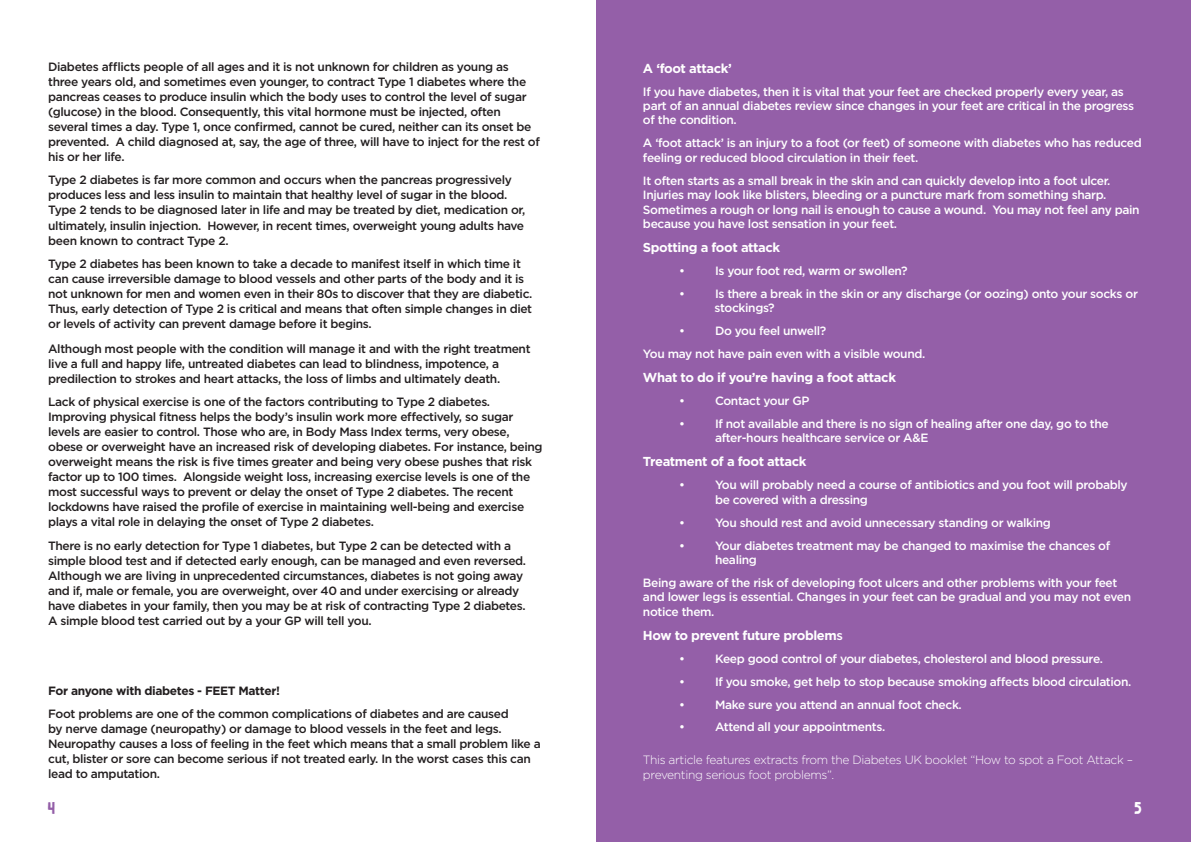
<style>
.page{position:relative;width:1191px;height:842px;background:#fff}
.page>*{position:absolute;margin:0;border:0;box-sizing:border-box;transform-origin:0 0}
.t1{font:17px "Boldoa Mat";color:#945fa8}
.t2{font:17px "Boldoa Mat";color:#fff}
.t3{font:700 13px "Gotham";letter-spacing:-.03em;color:#fff}
.t4{font:500 12px/15px "Gotham";letter-spacing:-.03em;color:#231f20}
.t5{font:500 12px/14.4px "Gotham";letter-spacing:-.03em;color:#fff}
.t6{font:300 12px/14.4px "Gotham";letter-spacing:-.03em;color:#fff}
.t7{font:700 12px "Gotham";letter-spacing:-.03em;color:#231f20}
.s1{font-weight:500}
</style>
<div class="page">
<div style="left:596px;top:0;width:595px;height:842px;background:#945fa8"></div>
<p class="t4" style="left:48px;top:59px;width:493px">Diabetes afflicts people of all ages and it is not unknown for children as young as three years old, and sometimes even younger, to contract Type 1 diabetes where the pancreas ceases to produce insulin which the body uses to control the level of sugar (glucose) in the blood. Consequently, this vital hormone must be injected, often several times a day. Type 1, once confirmed, cannot be cured, neither can its onset be prevented. A child diagnosed at, say, the age of three, will have to inject for the rest of his or her life.</p>
<p class="t4" style="left:48px;top:173px;width:478px">Type 2 diabetes is far more common and occurs when the pancreas progressively produces less and less insulin to maintain that healthy level of sugar in the blood.<br>Type 2 tends to be diagnosed later in life and may be treated by diet, medication or, ultimately, insulin injection. However, in recent times, overweight young adults have been known to contract Type 2.</p>
<p class="t4" style="left:48px;top:256px;width:486px">Type 2 diabetes has been known to take a decade to manifest itself in which time it can cause irreversible damage to blood vessels and other parts of the body and it is not unknown for men and women even in their 80s to discover that they are diabetic.<br>Thus, early detection of Type 2 is critical and means that often simple changes in diet or levels of activity can prevent damage before it begins.</p>
<p class="t4" style="left:48px;top:341px;width:484px">Although most people with the condition will manage it and with the right treatment live a full and happy life, untreated diabetes can lead to blindness, impotence, a predilection to strokes and heart attacks, the loss of limbs and ultimately death.</p>
<p class="t4" style="left:48px;top:394px;width:496px">Lack of physical exercise is one of the factors contributing to Type 2 diabetes.<br>Improving physical fitness helps the body’s insulin work more effectively, so sugar levels are easier to control. Those who are, in Body Mass Index terms, very obese, obese or overweight have an increased risk of developing diabetes. For instance, being overweight means the risk is five times greater and being very obese pushes that risk factor up to 100 times. Alongside weight loss, increasing exercise levels is one of the most successful ways to prevent or delay the onset of Type 2 diabetes. The recent lockdowns have raised the profile of exercise in maintaining well-being and exercise plays a vital role in delaying the onset of Type 2 diabetes.</p>
<p class="t4" style="left:48px;top:538px;width:479px">There is no early detection for Type 1 diabetes, but Type 2 can be detected with a simple blood test and if detected early enough, can be managed and even reversed.<br>Although we are living in unprecedented circumstances, diabetes is not going away and if, male or female, you are overweight, over 40 and under exercising or already have diabetes in your family, then you may be at risk of contracting Type 2 diabetes.<br>A simple blood test carried out by a your GP will tell you.</p>
<p class="t7" style="left:48px;top:682px;width:233px">For anyone with diabetes - FEET Matter!</p>
<p class="t4" style="left:48px;top:706px;width:494px">Foot problems are one of the common complications of diabetes and are caused<br>by nerve damage (neuropathy) or damage to blood vessels in the feet and legs.<br>Neuropathy causes a loss of feeling in the feet which means that a small problem like a cut, blister or sore can become serious if not treated early. In the worst cases this can lead to amputation.</p>
<h1 class="t1" style="left:48px;top:798px;width:9px">4</h1>
<p class="t3" style="left:643px;top:60px;width:90px">A ‘foot attack’</p>
<p class="t5" style="left:643px;top:84px;width:492px">If you have diabetes, then it is vital that your feet are checked properly every year, as part of an annual diabetes review since changes in your feet are critical in the progress of the condition.</p>
<p class="t5" style="left:643px;top:136px;width:500px">A ‘foot attack’ is an injury to a foot (or feet) of someone with diabetes who has reduced feeling or reduced blood circulation in their feet.</p>
<p class="t5" style="left:643px;top:173px;width:498px">It often starts as a small break in the skin and can quickly develop into a foot ulcer.<br>Injuries may look like blisters, bleeding or a puncture mark from something sharp.<br>Sometimes a rough or long nail is enough to cause a wound. You may not feel any pain because you have lost sensation in your feet.</p>
<p class="t3" style="left:643px;top:239px;width:139px">Spotting a foot attack</p>
<p class="t5" style="left:679px;top:263px;width:7px">•</p>
<p class="t5" style="left:715px;top:263px;width:194px">Is your foot red, warm or swollen?</p>
<p class="t5" style="left:679px;top:286px;width:7px">•</p>
<p class="t5" style="left:714px;top:286px;width:425px">Is there a break in the skin or any discharge (or oozing) onto your socks or stockings?</p>
<p class="t5" style="left:679px;top:323px;width:7px">•</p>
<p class="t5" style="left:643px;top:319px;width:284px;line-height:22.9px;text-indent:72px">Do you feel unwell?<br>You may not have pain even with a visible wound.</p>
<p class="t3" style="left:643px;top:369px;width:254px">What to do if you’re having a foot attack</p>
<p class="t5" style="left:679px;top:393px;width:7px">•</p>
<p class="t5" style="left:715px;top:393px;width:96px">Contact your GP</p>
<p class="t5" style="left:679px;top:416px;width:7px">•</p>
<p class="t5" style="left:715px;top:416px;width:395px">If not available and there is no sign of healing after one day, go to the after-hours healthcare service or A&amp;E</p>
<p class="t3" style="left:643px;top:453px;width:165px">Treatment of a foot attack</p>
<p class="t5" style="left:679px;top:478px;width:7px">•</p>
<p class="t5" style="left:715px;top:478px;width:414px">You will probably need a course of antibiotics and you foot will probably be covered with a dressing</p>
<p class="t5" style="left:679px;top:515px;width:7px">•</p>
<p class="t5" style="left:715px;top:515px;width:337px">You should rest and avoid unnecessary standing or walking</p>
<p class="t5" style="left:679px;top:538px;width:7px">•</p>
<p class="t5" style="left:715px;top:538px;width:397px">Your diabetes treatment may be changed to maximise the chances of healing</p>
<p class="t5" style="left:643px;top:575px;width:489px">Being aware of the risk of developing foot ulcers and other problems with your feet and lower legs is essential. Changes in your feet can be gradual and you may not even notice them.</p>
<p class="t3" style="left:643px;top:627px;width:201px">How to prevent future problem<span class="s1">s</span></p>
<p class="t5" style="left:679px;top:651px;width:7px">•</p>
<p class="t5" style="left:715px;top:651px;width:389px">Keep good control of your diabetes, cholesterol and blood pressure.</p>
<p class="t5" style="left:679px;top:674px;width:7px">•</p>
<p class="t5" style="left:715px;top:674px;width:418px">If you smoke, get help to stop because smoking affects blood circulation.</p>
<p class="t5" style="left:679px;top:697px;width:7px">•</p>
<p class="t5" style="left:715px;top:697px;width:248px">Make sure you attend an annual foot check.</p>
<p class="t5" style="left:679px;top:720px;width:7px">•</p>
<p class="t5" style="left:715px;top:720px;width:172px">Attend all your appointments.</p>
<p class="t6" style="left:643px;top:752px;width:491px">This article features extracts from the Diabetes UK booklet “How to spot a Foot Attack – preventing serious foot problems”.</p>
<h1 class="t2" style="left:1134px;top:798px;width:9px">5</h1>
</div>
